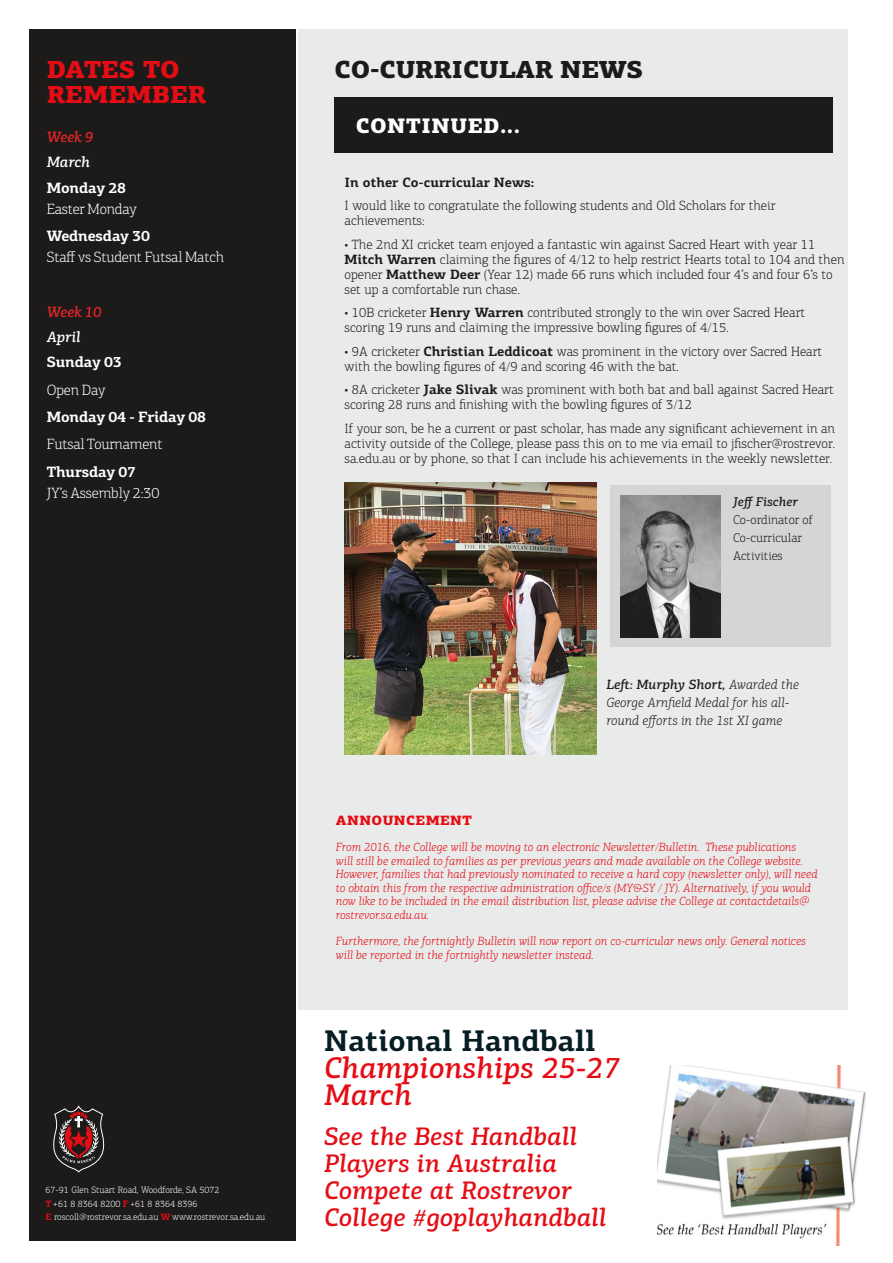
<style>
.page{position:relative;width:893px;height:1263px;background:#fff}
.page>*{position:absolute;margin:0;border:0;box-sizing:border-box;transform-origin:0 0}
.t1{font:italic 500 30px/27px "PF Centro Slab Pro";color:#e50d15}
.t2{font:700 30px "PF Centro Slab Pro";color:#071d24}
.t3{font:italic 500 25.5px/27px "PF Centro Slab Pro";color:#e50d15}
.t4{font:900 24.6px "PF Centro Slab Pro";letter-spacing:-.01em;color:#1c1b1a}
.t5{font:900 24.6px "PF Centro Slab Pro";color:#e50d15}
.t6{font:900 21px "PF Centro Slab Pro";letter-spacing:.02em;color:#fff}
.t7{font:300 15px "PF Centro Slab Pro";letter-spacing:-.01em;color:#fff}
.t8{font:700 15px "PF Centro Slab Pro";letter-spacing:-.01em;color:#fff}
.t9{font:italic 500 15px "PF Centro Slab Pro";color:#e72528}
.t10{font:italic 500 15px "PF Centro Slab Pro";letter-spacing:-.01em;color:#fff}
.t11{font:300 13.5px/15px "PF Centro Slab Pro";color:#1c1b1a}
.t12{font:italic 300 13.5px/18px "PF Centro Slab Pro";color:#1c1b1a}
.t13{font:700 13.5px "PF Centro Slab Pro";color:#1c1b1a}
.t14{font:900 13.5px "PF Centro Slab Pro";color:#e50d15}
.t15{font:300 12.75px/18px "PF Centro Slab Pro";color:#1c1b1a}
.t16{font:italic 500 12.75px "PF Centro Slab Pro";color:#1c1b1a}
.t17{font:italic 300 12px/13.5px "PF Centro Slab Pro";color:#e50d15}
.t18{font:300 9.3px/13px "PF Centro Slab Pro";color:#fff}
.s1{font-weight:700;color:#e50d15}
.s2{font-weight:700}
.s3{font-weight:500}
</style>
<div class="page">
<div style="left:298px;top:30px;width:550px;height:980px;background:#e9eaea"></div>
<div style="left:30px;top:30px;width:266px;height:1211px;background:#1c1b1a"></div>
<svg style="left:53px;top:1105px;width:52px;height:68px"></svg>
<div style="left:334px;top:98px;width:499px;height:55px;background:#1c1b1a"></div>
<div style="left:610px;top:485px;width:220px;height:162px;background:#d4d5d5"></div>
<img style="left:620px;top:495px;width:101px;height:143px">
<img style="left:657px;top:1066px;width:209px;height:179px">
<img style="left:345px;top:483px;width:251px;height:272px">
<h3 class="t5" style="left:47px;top:53px;width:37px">DATE</h3>
<h3 class="t5" style="left:119px;top:53px;width:43px">S TO</h3>
<h3 class="t5" style="left:47px;top:78px;width:22px">REMEM</h3>
<h3 class="t5" style="left:152px;top:78px;width:37px">BER</h3>
<p class="t9" style="left:47px;top:128px;width:48px">Week 9</p>
<p class="t10" style="left:47px;top:153px;width:45px">March</p>
<p class="t8" style="left:47px;top:178px;width:81px">Monday 28</p>
<p class="t7" style="left:47px;top:200px;width:92px">Easter Monday</p>
<p class="t8" style="left:47px;top:226px;width:105px">Wednesday 30</p>
<p class="t7" style="left:47px;top:248px;width:179px">Staff vs Student Futsal Match</p>
<p class="t9" style="left:47px;top:302px;width:56px">Week 10</p>
<p class="t10" style="left:47px;top:328px;width:35px">April</p>
<p class="t8" style="left:47px;top:353px;width:77px">Sunday 03</p>
<p class="t7" style="left:47px;top:381px;width:60px">Open Day</p>
<p class="t8" style="left:47px;top:407px;width:161px">Monday 04 - Friday 08</p>
<p class="t7" style="left:47px;top:436px;width:117px">Futsal Tournament</p>
<p class="t8" style="left:47px;top:462px;width:91px">Thursday 07</p>
<p class="t7" style="left:47px;top:484px;width:114px">JY’s Assembly 2:30</p>
<p class="t18" style="left:46px;top:1184px;width:221px">67-91 Glen Stuart Road, Woodforde, SA 5072<br><span class="s1">T</span> +61 8 8364 8200 <span class="s1">F</span>+61 8 8364 8396<br><span class="s1">E</span> roscoll@rostrevor.sa.edu.au <span class="s1">W</span> www.rostrevor.sa.edu.au</p>
<h3 class="t4" style="left:335px;top:53px;width:287px">CO-CURRICULAR NEWS</h3>
<h3 class="t6" style="left:356px;top:112px;width:166px">CONTINUED...</h3>
<p class="t13" style="left:345px;top:174px;width:191px">In other Co-curricular News:</p>
<p class="t11" style="left:345px;top:198px;width:432px">I would like to congratulate the following students and Old Scholars for their achievements:</p>
<p class="t11" style="left:345px;top:237px;width:501px">• The 2nd XI cricket team enjoyed a fantastic win against Sacred Heart with year 11<br><span class="s2">Mitch Warren</span> claiming the figures of 4/12 to help restrict Hearts total to 104 and then opener <span class="s2">Matthew Deer</span> (Year 12) made 66 runs which included four 4’s and four 6’s to set up a comfortable run chase.</p>
<p class="t11" style="left:345px;top:305px;width:462px">• 10B cricketer <span class="s2">Henry Warren</span> contributed strongly to the win over Sacred Heart scoring 19 runs and claiming the impressive bowling figures of 4/15.</p>
<p class="t11" style="left:345px;top:344px;width:479px">• 9A cricketer <span class="s2">Christian Leddicoat</span> was prominent in the victory over Sacred Heart with the bowling figures of 4/9 and scoring 46 with the bat.</p>
<p class="t11" style="left:345px;top:382px;width:491px">• 8A cricketer <span class="s2">Jake Slivak</span> was prominent with both bat and ball against Sacred Heart scoring 28 runs and finishing with the bowling figures of 3/12</p>
<p class="t11" style="left:345px;top:421px;width:492px;text-align:justify">If your son, be he a current or past scholar, has made any significant achievement in an activity outside of the College, please pass this on to me via email to jfischer@rostrevor. sa.edu.au or by phone, so that I can include his achievements in the weekly newsletter.</p>
<p class="t16" style="left:733px;top:493px;width:67px">Jeff Fischer</p>
<p class="t15" style="left:733px;top:510px;width:81px">Co-ordinator of<br>Co-curricular<br>Activities</p>
<p class="t12" style="left:606px;top:676px;width:194px"><span class="s3">Left: Murphy Short,</span> Awarded the<br>George Arnfield Medal for his all&shy;round efforts in the 1st XI game</p>
<p class="t14" style="left:336px;top:811px;width:13px">ANNOUN</p>
<p class="t14" style="left:406px;top:811px;width:22px">CEMENT</p>
<p class="t17" style="left:336px;top:840px;width:483px">From 2016, the College will be moving to an electronic Newsletter/Bulletin. These publications<br>will still be emailed to families as per previous years and made available on the College website.<br>However, families that had previously nominated to receive a hard copy (newsletter only), will need to obtain this from the respective administration office/s (MY&amp;SY / JY). Alternatively, if you would now like to be included in the email distribution list, please advise the College at contactdetails@ rostrevor.sa.edu.au.</p>
<p class="t17" style="left:336px;top:934px;width:472px">Furthermore, the fortnightly Bulletin will now report on co-curricular news only. General notices will be reported in the fortnightly newsletter instead.</p>
<h1 class="t2" style="left:324px;top:1021px;width:273px">National Handball</h1>
<h1 class="t1" style="left:324px;top:1054px;width:297px">Championships 25-27<br>March</h1>
<h2 class="t3" style="left:324px;top:1122px;width:284px">See the Best Handball<br>Players in Australia<br>Compete at Rostrevor<br>College #goplayhandball</h2>
</div>
